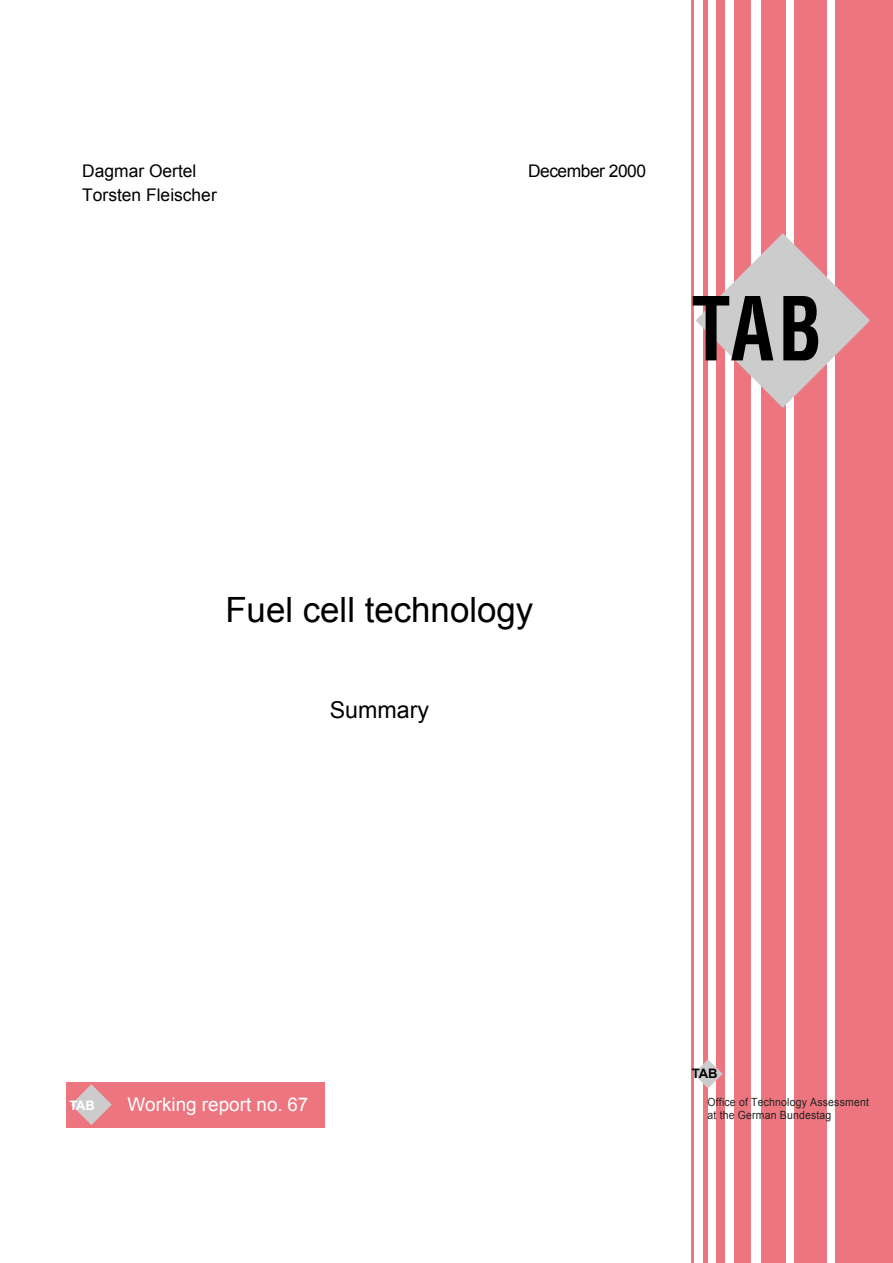
<style>
.page{position:relative;width:893px;height:1263px;background:#fff}
.page>*{position:absolute;margin:0;border:0;box-sizing:border-box;transform-origin:0 0}
.t1{font:34.8px "Arial";color:#000}
.t2{font:23.25px "Arial";color:#000}
.t3{font:18.9px "Arial";color:#fff}
.t4{font:17.4px/24px "Arial";color:#000}
.t5{font:17.4px "Arial";letter-spacing:-.03em;color:#000}
.t6{font:700 13.05px "Arial";color:#fff}
.t7{font:700 13.05px "Arial";color:#000}
.t8{font:11.25px/13.5px "Arial";letter-spacing:.015em;color:#232322;scale:.93 1}
</style>
<div class="page">
<div style="left:66px;top:1082px;width:258px;height:45px;background:#ed757f"></div>
<hr style="left:691px;top:0;width:2px;height:1263px;background:#ed757f">
<hr style="left:704px;top:0;width:4px;height:1263px;background:#ed757f">
<div style="left:716px;top:0;width:8px;height:1263px;background:#ed757f"></div>
<div style="left:735px;top:0;width:16px;height:1263px;background:#ed757f"></div>
<div style="left:761px;top:0;width:25px;height:1263px;background:#ed757f"></div>
<div style="left:794px;top:0;width:33px;height:1263px;background:#ed757f"></div>
<div style="left:835px;top:0;width:58px;height:1263px;background:#ed757f"></div>
<svg style="left:693px;top:233px;width:177px;height:175px"></svg>
<svg style="left:71px;top:1084px;width:41px;height:41px"></svg>
<svg style="left:693px;top:1059px;width:30px;height:29px"></svg>
<h3 class="t4" style="left:82px;top:159px;width:136px">Dagmar Oertel<br>Torsten Fleischer</h3>
<h3 class="t5" style="left:528px;top:159px;width:119px">December 2000</h3>
<h1 class="t1" style="left:225px;top:587px;width:309px">Fuel cell technology</h1>
<h2 class="t2" style="left:330px;top:694px;width:101px">Summary</h2>
<p class="t6" style="left:69px;top:1097px;width:27px">TAB</p>
<h3 class="t3" style="left:127px;top:1092px;width:182px">Working report no. 67</h3>
<p class="t7" style="left:692px;top:1064px;width:27px">TAB</p>
<p class="t8" style="left:707px;top:1095px;width:175px">Office of Technology Assessment at the German Bundestag</p>
</div>
